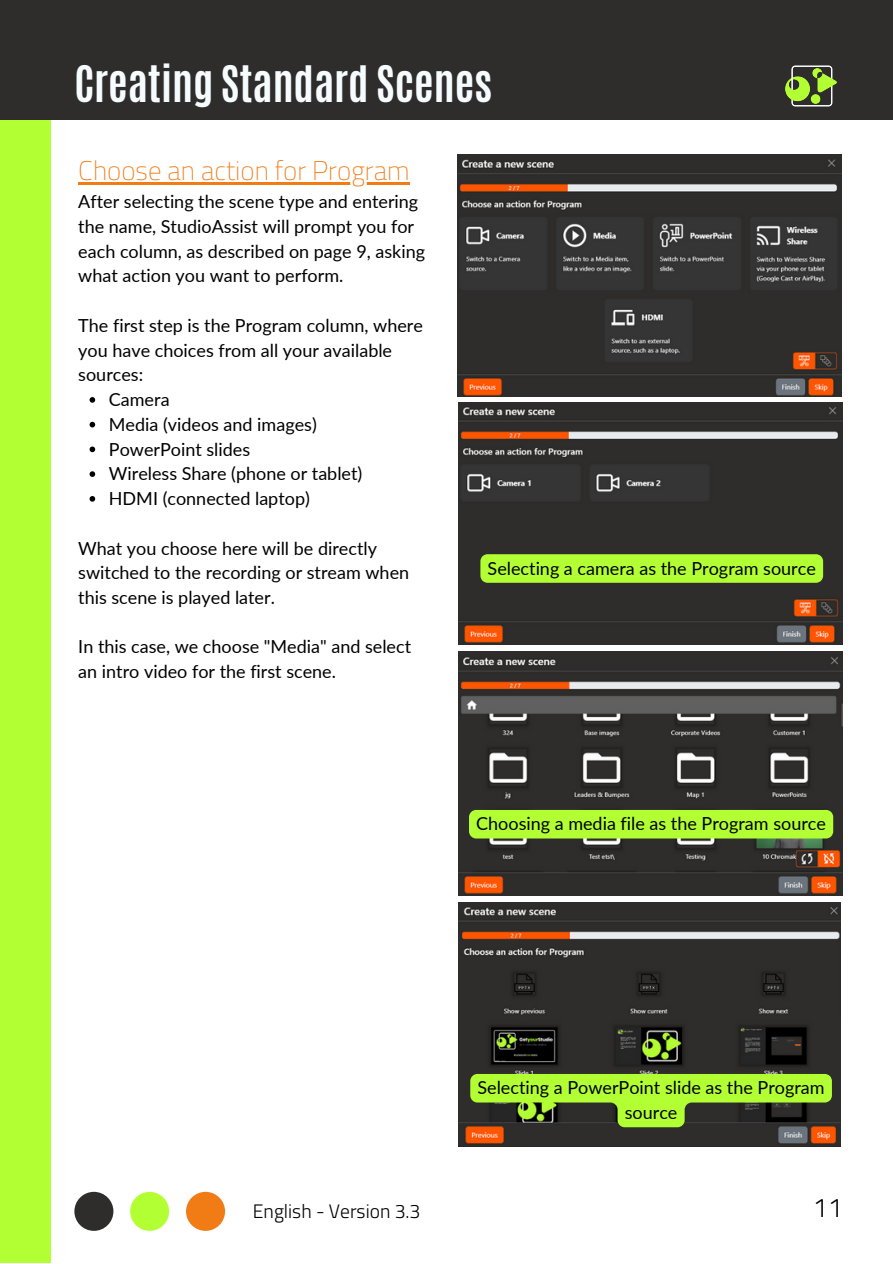
<style>
.page{position:relative;width:893px;height:1264px;background:#fff}
.page>*{position:absolute;margin:0;border:0;box-sizing:border-box;transform-origin:0 0}
.t1{font:700 42px "Antonio";color:#f6fbfe}
.t2{font:100 27px "Titillium Web";color:#f17b15}
.t3{font:300 27px "Titillium Web";color:#000}
.t4{font:300 19.5px "Titillium Web";color:#000}
.t5{font:18px/24.8px "Lato";color:#000}
</style>
<div class="page">
<svg style="left:90px;top:397px;width:5px;height:6px"></svg>
<svg style="left:90px;top:422px;width:5px;height:5px"></svg>
<svg style="left:90px;top:446px;width:5px;height:6px"></svg>
<svg style="left:90px;top:471px;width:5px;height:6px"></svg>
<svg style="left:90px;top:496px;width:5px;height:5px"></svg>
<hr style="left:78px;top:182px;width:331px;height:2px;background:#f17b15">
<div style="left:0;top:0;width:51px;height:1262px;background:#b2ff33"></div>
<div style="left:0;top:0;width:892px;height:120px;background:#2e2d2c"></div>
<div style="left:130px;top:1191px;width:39px;height:39px;background:#b2ff33;border-radius:50%"></div>
<div style="left:186px;top:1191px;width:39px;height:39px;background:#f17b15;border-radius:50%"></div>
<div style="left:74px;top:1191px;width:39px;height:39px;background:#2e2d2c;border-radius:50%"></div>
<img style="left:785px;top:65px;width:52px;height:42px">
<img style="left:458px;top:154px;width:383px;height:242px">
<img style="left:458px;top:403px;width:384px;height:241px">
<img style="left:458px;top:651px;width:384px;height:244px">
<div style="left:480px;top:554px;width:343px;height:28px;background:#b2ff33"></div>
<div style="left:469px;top:810px;width:364px;height:28px;background:#b2ff33"></div>
<img style="left:458px;top:902px;width:382px;height:244px">
<svg style="left:470px;top:1073px;width:361px;height:54px;background:#7faf2f"></svg>
<p class="t1" style="left:74px;top:54px;width:419px">Creating Standard Scenes</p>
<p class="t1" style="left:74px;top:54px;width:251px">Inhoudsopgave</p>
<p class="t2" style="left:78px;top:149px;width:333px">Choose an action for Program</p>
<p class="t5" style="left:78px;top:189px;width:348px">After selecting the scene type and entering the name, StudioAssist will prompt you for each column, as described on page 9, asking what action you want to perform.</p>
<p class="t5" style="left:78px;top:312px;width:346px">The first step is the Program column, where you have choices from all your available sources:</p>
<p class="t5" style="left:109px;top:387px;width:62px">Camera</p>
<p class="t5" style="left:109px;top:411px;width:209px">Media (videos and images)</p>
<p class="t5" style="left:109px;top:436px;width:143px">PowerPoint slides</p>
<p class="t5" style="left:109px;top:461px;width:255px">Wireless Share (phone or tablet)</p>
<p class="t5" style="left:109px;top:485px;width:202px">HDMI (connected laptop)</p>
<p class="t5" style="left:78px;top:535px;width:332px">What you choose here will be directly switched to the recording or stream when this scene is played later.</p>
<p class="t5" style="left:78px;top:634px;width:334px">In this case, we choose "Media" and select an intro video for the first scene.</p>
<p class="t5" style="left:487px;top:555px;width:330px">Selecting a camera as the Program source</p>
<p class="t5" style="left:476px;top:811px;width:351px">Choosing a media file as the Program source</p>
<p class="t5" style="left:477px;top:1075px;width:349px;text-align:center">Selecting a PowerPoint slide as the Program source</p>
<p class="t4" style="left:253px;top:1195px;width:169px">English - Version 3.3</p>
<p class="t3" style="left:812px;top:1186px;width:32px">11</p>
</div>
